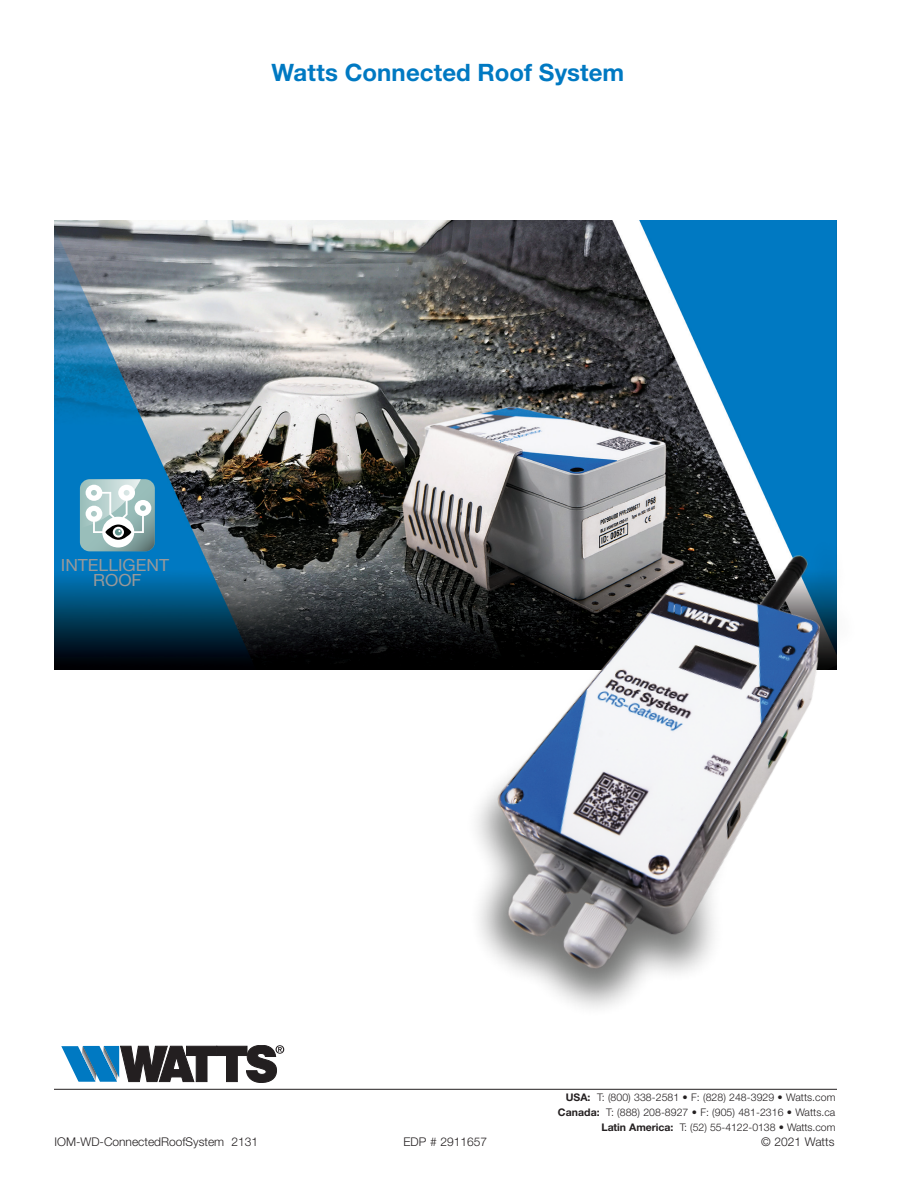
<style>
.page{position:relative;width:918px;height:1188px;background:#fff}
.page>*{position:absolute;margin:0;border:0;box-sizing:border-box;transform-origin:0 0}
.t1{font:700 24px "Helvetica Neue LT Std";letter-spacing:.005em;color:#0079c2}
.t2{font:16.8px/14.5px "Helvetica Neue LT Std";color:#999;text-align:center;scale:1.04 1}
.body{font:300 12px "Helvetica Neue LT Std";color:#231f20}
.t3{font:300 10.5px "Helvetica Neue LT Std";letter-spacing:.005em;color:#231f20}
.s1{font-weight:700}
</style>
<div class="page">
<img style="left:54px;top:220px;width:783px;height:450px">
<svg style="left:80px;top:479px;width:75px;height:72px"></svg>
<svg style="left:61px;top:1045px;width:223px;height:38px"></svg>
<hr style="left:54px;top:1089px;width:783px;height:1px;background:#231f20">
<img style="left:383px;top:503px;width:454px;height:505px">
<p class="t1" style="left:271px;top:57px;width:354px">Watts Connected Roof System</p>
<p class="t2" style="left:61px;top:558px;width:106px">INTELLIGENT<br>ROOF</p>
<p class="t3" style="left:566px;top:1091px;width:271px"><span class="s1">USA:</span> T: (800) 338-2581 • F: (828) 248-3929 • Watts.com</p>
<p class="t3" style="left:558px;top:1106px;width:279px"><span class="s1">Canada:</span> T: (888) 208-8927 • F: (905) 481-2316 • Watts.ca</p>
<p class="t3" style="left:601px;top:1121px;width:235px"><span class="s1">Latin America:</span> T: (52) 55-4122-0138 • Watts.com</p>
<p class="body" style="left:54px;top:1134px;width:205px">IOM-WD-ConnectedRoofSystem 2131</p>
<p class="body" style="left:403px;top:1134px;width:85px">EDP # 2911657</p>
<p class="body" style="left:761px;top:1134px;width:75px">© 2021 Watts</p>
</div>
